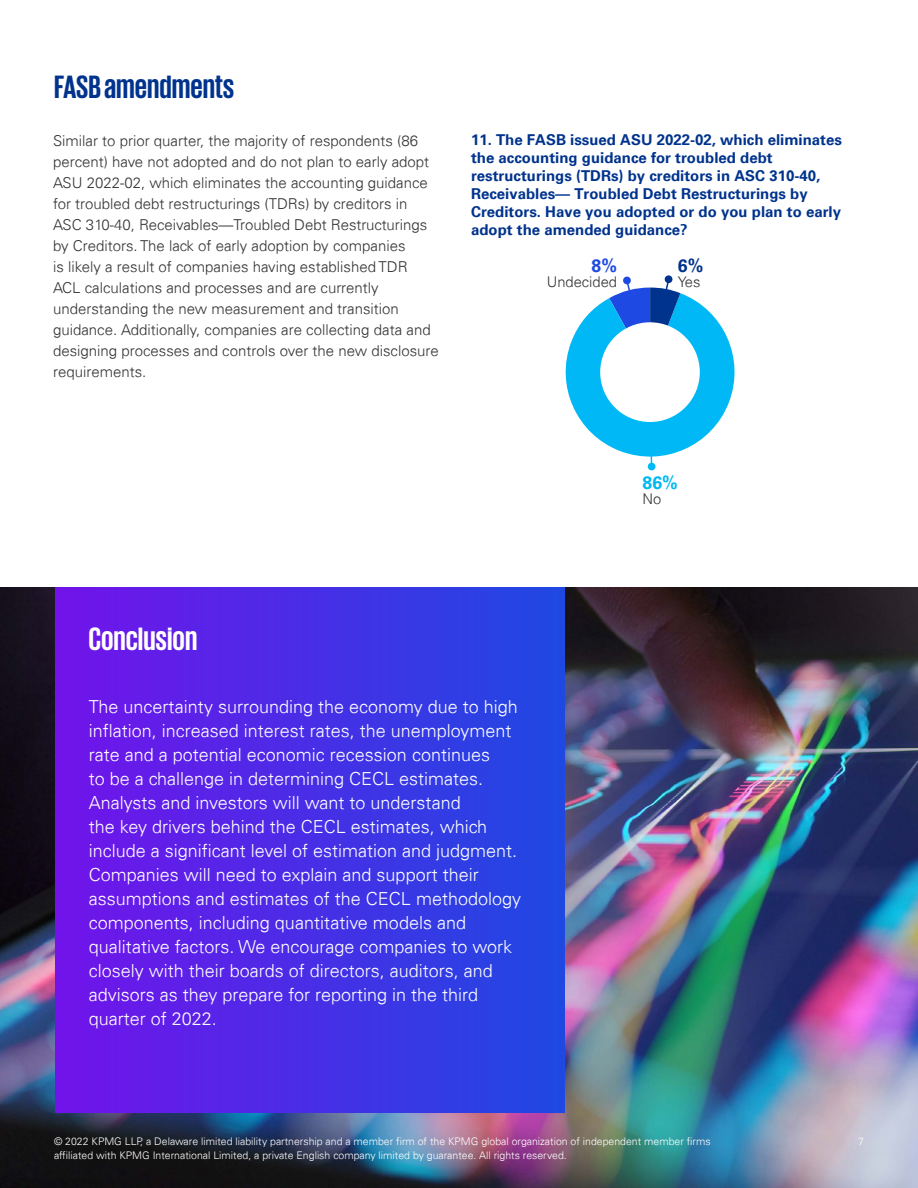
<style>
.page{position:relative;width:918px;height:1188px;background:#fff}
.page>*{position:absolute;margin:0;border:0;box-sizing:border-box;transform-origin:0 0}
.t1{font:700 33px "KPMG";color:#00338d}
.t2{font:700 33px "KPMG";color:#fff}
.t3{font:300 18px/24px "Univers 45";color:#fff}
.t4{font:700 17.7px "Univers";color:#00b8f5}
.t5{font:700 17.7px "Univers";color:#1e49e2}
.t6{font:700 17.7px "Univers";color:#00338d}
.t7{font:300 15px/21px "Univers 45";color:#333}
.t8{font:700 15px/18px "Univers";color:#00338d}
.t9{font:300 14.7px "Univers 45";color:#333}
.t10{font:300 10.5px "Univers 45";color:#fff}
</style>
<div class="page">
<img style="left:0;top:588px;width:918px;height:600px">
<div style="left:55px;top:588px;width:510px;height:524px;background:linear-gradient(to right,#7213ea,#1f49e2)"></div>
<svg style="left:565px;top:276px;width:170px;height:192px"></svg>
<div style="left:648px;top:463px;width:8px;height:7px;background:#00b8f5;border-radius:50%"></div>
<div style="left:600px;top:322px;width:100px;height:100px;background:#fff;border-radius:50%"></div>
<h1 class="t1" style="left:54px;top:70px;width:182px">FASB amendments</h1>
<p class="t7" style="left:53px;top:130px;width:387px">Similar to prior quarter, the majority of respondents (86 percent) have not adopted and do not plan to early adopt ASU 2022-02, which eliminates the accounting guidance for troubled debt restructurings (TDRs) by creditors in ASC 310-40, Receivables—Troubled Debt Restructurings by Creditors. The lack of early adoption by companies<br>is likely a result of companies having established TDR ACL calculations and processes and are currently understanding the new measurement and transition guidance. Additionally, companies are collecting data and designing processes and controls over the new disclosure requirements.</p>
<p class="t8" style="left:471px;top:132px;width:372px">11. The FASB issued ASU 2022-02, which eliminates the accounting guidance for troubled debt restructurings (TDRs) by creditors in ASC 310-40, Receivables— Troubled Debt Restructurings by Creditors. Have you adopted or do you plan to early adopt the amended guidance?</p>
<p class="t5" style="left:592px;top:255px;width:27px">8%</p>
<p class="t9" style="left:547px;top:273px;width:72px">Undecided</p>
<p class="t6" style="left:678px;top:255px;width:27px">6%</p>
<p class="t9" style="left:678px;top:273px;width:24px">Yes</p>
<p class="t4" style="left:643px;top:472px;width:37px">86%</p>
<p class="t9" style="left:643px;top:490px;width:20px">No</p>
<h1 class="t2" style="left:88px;top:623px;width:110px">Conclusion</h1>
<p class="t3" style="left:89px;top:695px;width:434px">The uncertainty surrounding the economy due to high inflation, increased interest rates, the unemployment rate and a potential economic recession continues<br>to be a challenge in determining CECL estimates.<br>Analysts and investors will want to understand<br>the key drivers behind the CECL estimates, which include a significant level of estimation and judgment.<br>Companies will need to explain and support their assumptions and estimates of the CECL methodology components, including quantitative models and qualitative factors. We encourage companies to work closely with their boards of directors, auditors, and advisors as they prepare for reporting in the third quarter of 2022.</p>
<p class="t10" style="left:54px;top:1135px;width:658px">© 2022 KPMG LLP, a Delaware limited liability partnership and a member firm of the KPMG global organization of independent member firms</p>
<p class="t10" style="left:858px;top:1135px;width:7px">7</p>
<p class="t10" style="left:54px;top:1149px;width:514px">affiliated with KPMG International Limited, a private English company limited by guarantee. All rights reserved.</p>
</div>
